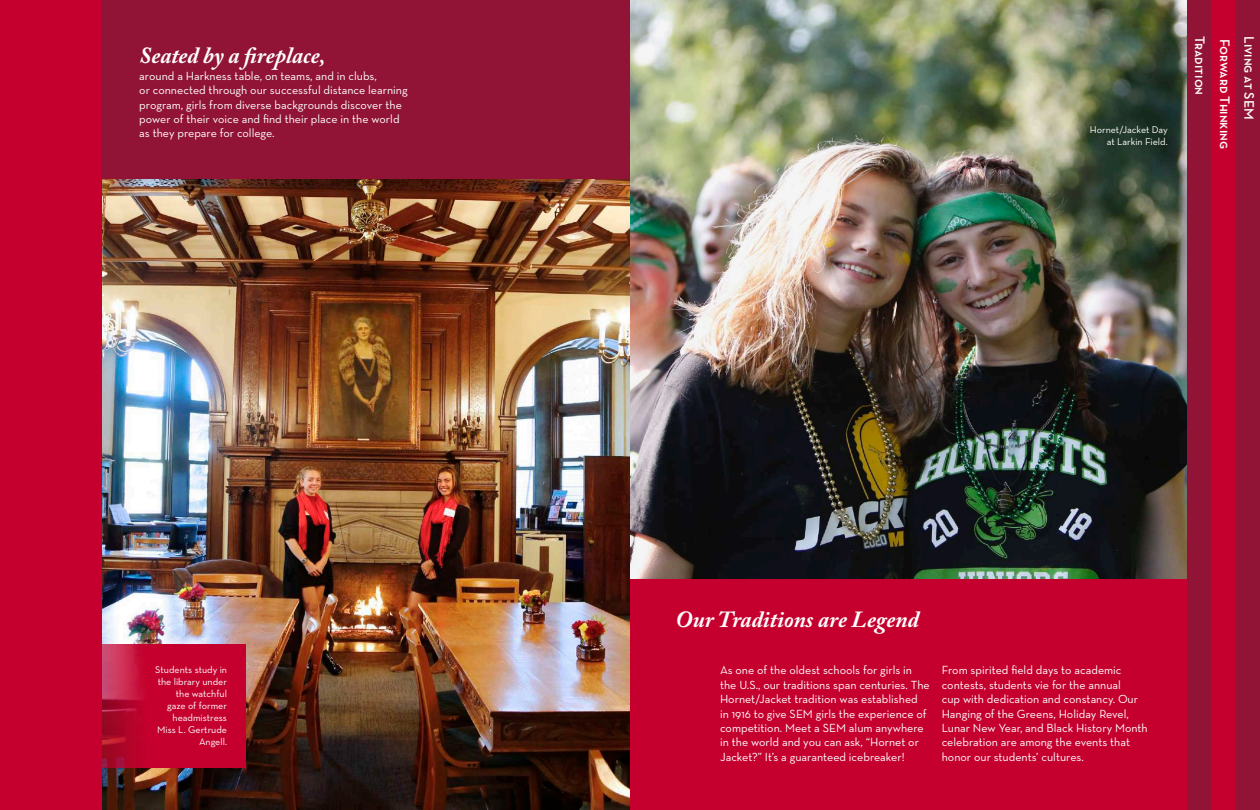
<style>
.page{position:relative;width:1260px;height:810px;background:#fff}
.page>*{position:absolute;margin:0;border:0;box-sizing:border-box;transform-origin:0 0}
.t1{font:italic 700 23px "Adobe Caslon Pro";color:#fff}
.t2{font:14px "Neutra Text Demi SC";color:#fff}
.t3{font:12px/14.4px "Neutra Text";color:#fff}
.t4{font:10px/12px "Neutra Text";color:#fff;text-align:right}
</style>
<div class="page">
<img style="left:101px;top:179px;width:529px;height:631px">
<div style="left:1236px;top:0;width:24px;height:810px;background:#911436"></div>
<div style="left:1211px;top:0;width:25px;height:810px;background:#c5002e"></div>
<div style="left:0;top:0;width:101px;height:810px;background:#c5002e"></div>
<div style="left:1187px;top:0;width:24px;height:810px;background:#911436"></div>
<img style="left:630px;top:0;width:557px;height:579px">
<div style="left:101px;top:0;width:529px;height:179px;background:#911436"></div>
<div style="left:630px;top:579px;width:557px;height:231px;background:#c5002e"></div>
<svg style="left:101px;top:644px;width:145px;height:124px;background:#c10732"></svg>
<h1 class="t1" style="left:139px;top:42px;width:188px">Seated by a fireplace,</h1>
<p class="t3" style="left:139px;top:68px;width:270px">around a Harkness table, on teams, and in clubs,<br>or connected through our successful distance learning program, girls from diverse backgrounds discover the power of their voice and find their place in the world as they prepare for college.</p>
<p class="t4" style="left:155px;top:664px;width:73px">Students study in the library under the watchful gaze of former headmistress<br>Miss L. Gertrude<br>Angell.</p>
<p class="t4" style="left:1090px;top:124px;width:79px">Hornet/Jacket Day at Larkin Field.</p>
<p class="t2" style="left:1208px;top:36px;width:61px;rotate:90deg">Tradition</p>
<p class="t2" style="left:1233px;top:39px;width:112px;rotate:90deg">Forward Thinking</p>
<p class="t2" style="left:1258px;top:36px;width:85px;rotate:90deg">Living at SEM</p>
<h1 class="t1" style="left:675px;top:606px;width:246px">Our Traditions are Legend</h1>
<p class="t3" style="left:720px;top:663px;width:211px">As one of the oldest schools for girls in the U.S., our traditions span centuries. The Hornet/Jacket tradition was established<br>in 1916 to give SEM girls the experience of competition. Meet a SEM alum anywhere in the world and you can ask, “Hornet or Jacket?” It’s a guaranteed icebreaker!</p>
<p class="t3" style="left:942px;top:663px;width:208px">From spirited field days to academic contests, students vie for the annual<br>cup with dedication and constancy. Our Hanging of the Greens, Holiday Revel, Lunar New Year, and Black History Month celebration are among the events that honor our students’ cultures.</p>
</div>
